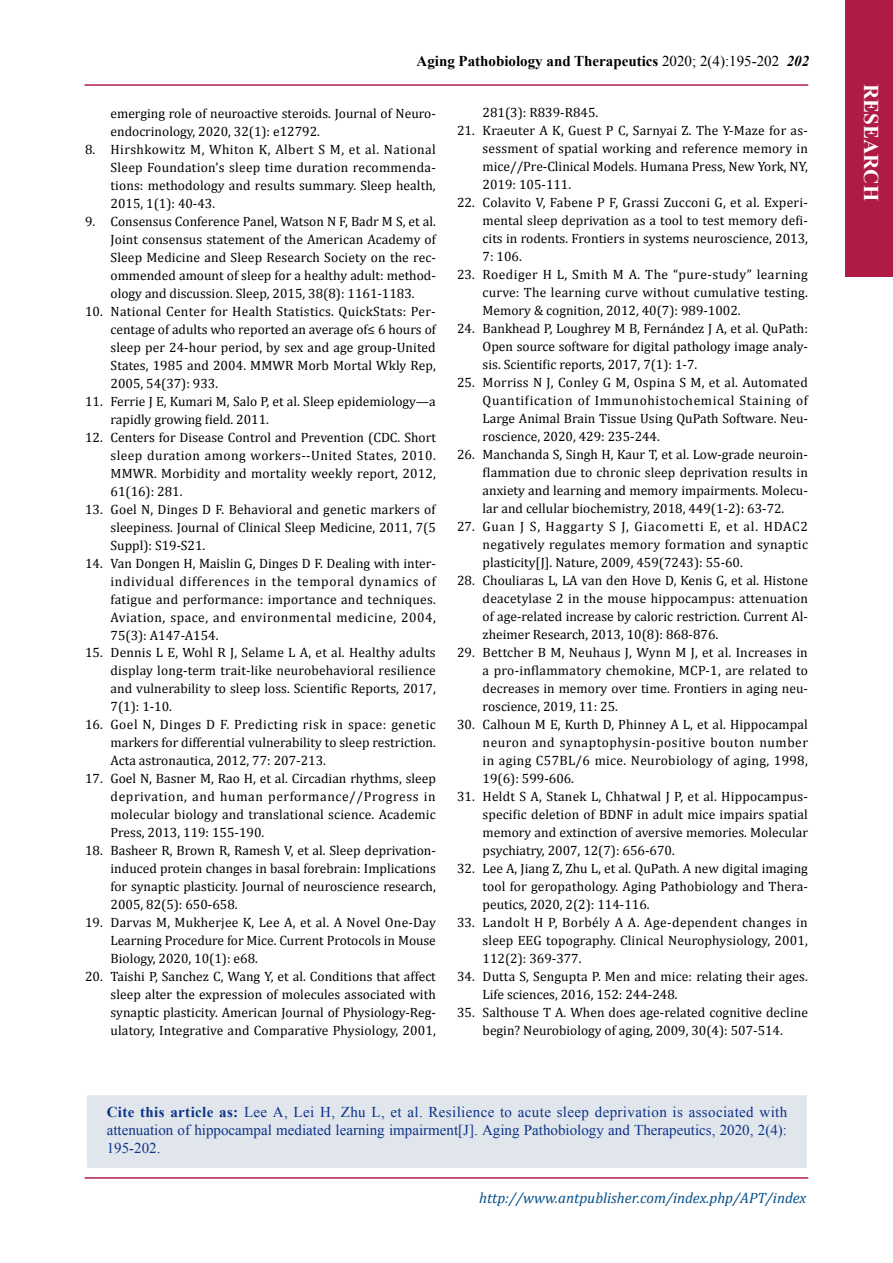
<style>
.page{position:relative;width:893px;height:1263px;background:#fff}
.page>*{position:absolute;margin:0;border:0;box-sizing:border-box;transform-origin:0 0}
.t1{font:700 21px "Times New Roman";color:#fff}
.t2{font:15px/18px "Times New Roman";color:#0c3388;text-align:justify}
.t3{font:700 15px "Times New Roman";color:#000}
.t4{font:italic 15px "Cambria";color:#004f88}
.t5{font:13.5px/18px "Cambria";color:#000;text-align:justify}
.s1{font-weight:400}
.s2{font-style:italic}
.s3{font-weight:700}
</style>
<div class="page">
<hr style="left:85px;top:84px;width:723px;height:2px;background:#af1b45">
<hr style="left:85px;top:1177px;width:723px;height:2px;background:#af1b45">
<div style="left:845px;top:0;width:48px;height:277px;background:#af1b45"></div>
<div style="left:85px;top:1094px;width:723px;height:75px;background:#e1e6ec;border:2px solid #fff"></div>
<p class="t3" style="left:416px;top:50px;width:394px">Aging Pathobiology and Therapeutics <span class="s1">2020; 2(4):195-202</span> <span class="s2">202</span></p>
<p class="t5" style="left:111px;top:104px;width:327px">emerging role of neuroactive steroids. Journal of Neuro&shy;endocrinology, 2020, 32(1): e12792.</p>
<p class="t5" style="left:111px;top:140px;width:327px;text-indent:-26px">8. Hirshkowitz M, Whiton K, Albert S M, et al. National Sleep Foundation’s sleep time duration recommenda&shy;tions: methodology and results summary. Sleep health, 2015, 1(1): 40-43.</p>
<p class="t5" style="left:111px;top:212px;width:327px;text-indent:-26px">9. Consensus Conference Panel, Watson N F, Badr M S, et al.<br>Joint consensus statement of the American Academy of Sleep Medicine and Sleep Research Society on the rec&shy;ommended amount of sleep for a healthy adult: method&shy;ology and discussion. Sleep, 2015, 38(8): 1161-1183.</p>
<p class="t5" style="left:111px;top:302px;width:327px;text-indent:-26px">10. National Center for Health Statistics. QuickStats: Per&shy;centage of adults who reported an average of≤ 6 hours of sleep per 24-hour period, by sex and age group-United States, 1985 and 2004. MMWR Morb Mortal Wkly Rep, 2005, 54(37): 933.</p>
<p class="t5" style="left:111px;top:392px;width:327px;text-indent:-26px">11. Ferrie J E, Kumari M, Salo P, et al. Sleep epidemiology—a rapidly growing field. 2011.</p>
<p class="t5" style="left:111px;top:428px;width:327px;text-indent:-26px">12. Centers for Disease Control and Prevention (CDC. Short sleep duration among workers--United States, 2010.<br>MMWR. Morbidity and mortality weekly report, 2012, 61(16): 281.</p>
<p class="t5" style="left:111px;top:500px;width:327px;text-indent:-26px">13. Goel N, Dinges D F. Behavioral and genetic markers of sleepiness. Journal of Clinical Sleep Medicine, 2011, 7(5<br>Suppl): S19-S21.</p>
<p class="t5" style="left:111px;top:554px;width:327px;text-indent:-26px">14. Van Dongen H, Maislin G, Dinges D F. Dealing with inter&shy;individual differences in the temporal dynamics of fatigue and performance: importance and techniques.<br>Aviation, space, and environmental medicine, 2004, 75(3): A147-A154.</p>
<p class="t5" style="left:111px;top:644px;width:327px;text-indent:-26px">15. Dennis L E, Wohl R J, Selame L A, et al. Healthy adults display long-term trait-like neurobehavioral resilience and vulnerability to sleep loss. Scientific Reports, 2017, 7(1): 1-10.</p>
<p class="t5" style="left:111px;top:716px;width:327px;text-indent:-26px">16. Goel N, Dinges D F. Predicting risk in space: genetic markers for differential vulnerability to sleep restriction.<br>Acta astronautica, 2012, 77: 207-213.</p>
<p class="t5" style="left:111px;top:770px;width:327px;text-indent:-26px">17. Goel N, Basner M, Rao H, et al. Circadian rhythms, sleep deprivation, and human performance//Progress in molecular biology and translational science. Academic Press, 2013, 119: 155-190.</p>
<p class="t5" style="left:111px;top:842px;width:327px;text-indent:-26px">18. Basheer R, Brown R, Ramesh V, et al. Sleep deprivation‐ induced protein changes in basal forebrain: Implications for synaptic plasticity. Journal of neuroscience research, 2005, 82(5): 650-658.</p>
<p class="t5" style="left:111px;top:914px;width:327px;text-indent:-26px">19. Darvas M, Mukherjee K, Lee A, et al. A Novel One‐Day Learning Procedure for Mice. Current Protocols in Mouse Biology, 2020, 10(1): e68.</p>
<p class="t5" style="left:111px;top:968px;width:327px;text-indent:-26px">20. Taishi P, Sanchez C, Wang Y, et al. Conditions that affect sleep alter the expression of molecules associated with synaptic plasticity. American Journal of Physiology-Reg&shy;ulatory, Integrative and Comparative Physiology, 2001,</p>
<p class="t5" style="left:483px;top:104px;width:117px">281(3): R839-R845.</p>
<p class="t5" style="left:483px;top:122px;width:327px;text-indent:-26px">21. Kraeuter A K, Guest P C, Sarnyai Z. The Y-Maze for as&shy;sessment of spatial working and reference memory in mice//Pre-Clinical Models. Humana Press, New York, NY, 2019: 105-111.</p>
<p class="t5" style="left:483px;top:194px;width:327px;text-indent:-26px">22. Colavito V, Fabene P F, Grassi Zucconi G, et al. Experi&shy;mental sleep deprivation as a tool to test memory defi&shy;cits in rodents. Frontiers in systems neuroscience, 2013, 7: 106.</p>
<p class="t5" style="left:483px;top:266px;width:327px;text-indent:-26px">23. Roediger H L, Smith M A. The “pure-study” learning curve: The learning curve without cumulative testing.<br>Memory &amp; cognition, 2012, 40(7): 989-1002.</p>
<p class="t5" style="left:483px;top:320px;width:327px;text-indent:-26px">24. Bankhead P, Loughrey M B, Fernández J A, et al. QuPath:<br>Open source software for digital pathology image analy&shy;sis. Scientific reports, 2017, 7(1): 1-7.</p>
<p class="t5" style="left:483px;top:374px;width:327px;text-indent:-26px">25. Morriss N J, Conley G M, Ospina S M, et al. Automated Quantification of Immunohistochemical Staining of Large Animal Brain Tissue Using QuPath Software. Neu&shy;roscience, 2020, 429: 235-244.</p>
<p class="t5" style="left:483px;top:446px;width:327px;text-indent:-26px">26. Manchanda S, Singh H, Kaur T, et al. Low-grade neuroin&shy;flammation due to chronic sleep deprivation results in anxiety and learning and memory impairments. Molecu&shy;lar and cellular biochemistry, 2018, 449(1-2): 63-72.</p>
<p class="t5" style="left:483px;top:518px;width:327px;text-indent:-26px">27. Guan J S, Haggarty S J, Giacometti E, et al. HDAC2 negatively regulates memory formation and synaptic plasticity[J]. Nature, 2009, 459(7243): 55-60.</p>
<p class="t5" style="left:483px;top:572px;width:327px;text-indent:-26px">28. Chouliaras L, LA van den Hove D, Kenis G, et al. Histone deacetylase 2 in the mouse hippocampus: attenuation of age-related increase by caloric restriction. Current Al&shy;zheimer Research, 2013, 10(8): 868-876.</p>
<p class="t5" style="left:483px;top:644px;width:327px;text-indent:-26px">29. Bettcher B M, Neuhaus J, Wynn M J, et al. Increases in a pro-inflammatory chemokine, MCP-1, are related to decreases in memory over time. Frontiers in aging neu&shy;roscience, 2019, 11: 25.</p>
<p class="t5" style="left:483px;top:716px;width:327px;text-indent:-26px">30. Calhoun M E, Kurth D, Phinney A L, et al. Hippocampal neuron and synaptophysin-positive bouton number in aging C57BL/6 mice. Neurobiology of aging, 1998, 19(6): 599-606.</p>
<p class="t5" style="left:483px;top:787px;width:327px;text-indent:-26px">31. Heldt S A, Stanek L, Chhatwal J P, et al. Hippocampus&shy;specific deletion of BDNF in adult mice impairs spatial memory and extinction of aversive memories. Molecular psychiatry, 2007, 12(7): 656-670.</p>
<p class="t5" style="left:483px;top:859px;width:327px;text-indent:-26px">32. Lee A, Jiang Z, Zhu L, et al. QuPath. A new digital imaging tool for geropathology. Aging Pathobiology and Thera&shy;peutics, 2020, 2(2): 114-116.</p>
<p class="t5" style="left:483px;top:913px;width:327px;text-indent:-26px">33. Landolt H P, Borbély A A. Age-dependent changes in sleep EEG topography. Clinical Neurophysiology, 2001, 112(2): 369-377.</p>
<p class="t5" style="left:483px;top:967px;width:327px;text-indent:-26px">34. Dutta S, Sengupta P. Men and mice: relating their ages.<br>Life sciences, 2016, 152: 244-248.</p>
<p class="t5" style="left:457px;top:1003px;width:352px;text-align:center">35. Salthouse T A. When does age-related cognitive decline begin? Neurobiology of aging, 2009, 30(4): 507-514.</p>
<p class="t2" style="left:107px;top:1103px;width:682px"><span class="s3">Cite this article as:</span> Lee A, Lei H, Zhu L, et al. Resilience to acute sleep deprivation is associated with attenuation of hippocampal mediated learning impairment[J]. Aging Pathobiology and Therapeutics, 2020, 2(4):<br>195-202.</p>
<p class="t4" style="left:479px;top:1187px;width:329px">http://www.antpublisher.com/index.php/APT/index</p>
<h1 class="t1" style="left:886px;top:84px;width:118px;rotate:90deg">RESEARCH</h1>
<h1 class="t1" style="left:884px;top:84px;width:32px;rotate:90deg">CA</h1>
</div>
